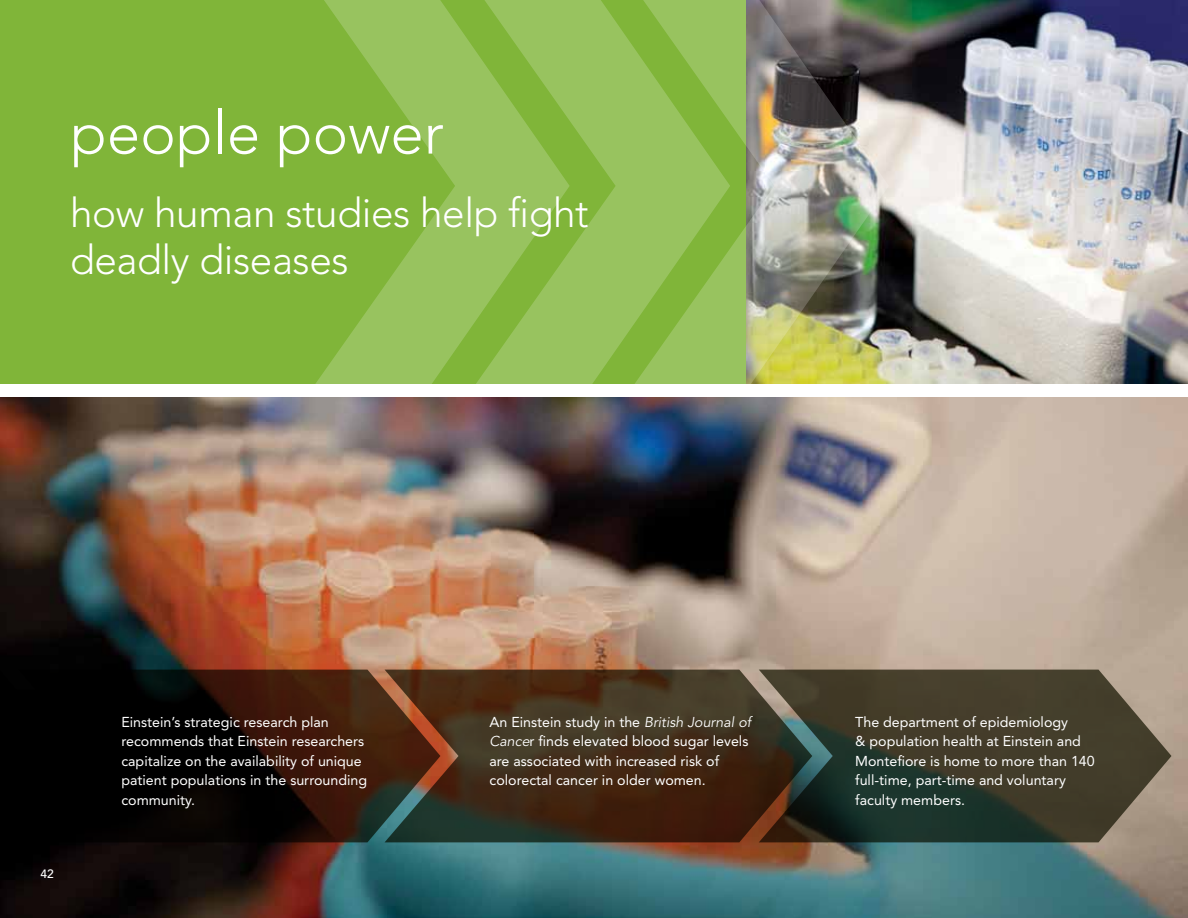
<style>
.page{position:relative;width:1188px;height:918px;background:#fff}
.page>*{position:absolute;margin:0;border:0;box-sizing:border-box;transform-origin:0 0}
.t1{font:300 60px "Avenir";color:#fff}
.t2{font:300 40.5px/46.5px "Avenir";letter-spacing:-.01em;color:#fff}
.t3{font:14.25px/19.5px "Avenir";color:#fff}
.t4{font:500 12px "Avenir";color:#fff}
.s1{font-style:italic}
</style>
<div class="page">
<img style="left:889px;top:0;width:299px;height:383px">
<img style="left:0;top:398px;width:1188px;height:520px">
<div style="left:0;top:0;width:745px;height:383px;background:#80b539"></div>
<svg style="left:72px;top:670px;width:313px;height:172px;background:#190c06"></svg>
<div style="left:0;top:670px;width:72px;height:172px;background:#000"></div>
<svg style="left:385px;top:670px;width:374px;height:172px;background:#442f1c"></svg>
<svg style="left:759px;top:670px;width:413px;height:172px;background:#434233"></svg>
<svg style="left:570px;top:0;width:64px;height:384px;fill:#98c35f"></svg>
<svg style="left:314px;top:0;width:256px;height:384px;fill:#98c35f"></svg>
<img style="left:634px;top:0;width:255px;height:384px">
<h1 class="t1" style="left:70px;top:98px;width:375px">people power</h1>
<h2 class="t2" style="left:70px;top:190px;width:520px">how human studies help fight deadly diseases</h2>
<p class="t4" style="left:40px;top:867px;width:15px">42</p>
<p class="t3" style="left:121px;top:712px;width:247px">Einstein’s strategic research plan recommends that Einstein researchers capitalize on the availability of unique patient populations in the surrounding community.</p>
<p class="t3" style="left:489px;top:712px;width:263px">An Einstein study in the <span class="s1">British Journal of Cance</span>r finds elevated blood sugar levels are associated with increased risk of colorectal cancer in older women.</p>
<p class="t3" style="left:855px;top:712px;width:241px">The department of epidemiology<br>&amp; population health at Einstein and<br>Montefiore is home to more than 140 full-time, part-time and voluntary faculty members.</p>
</div>
